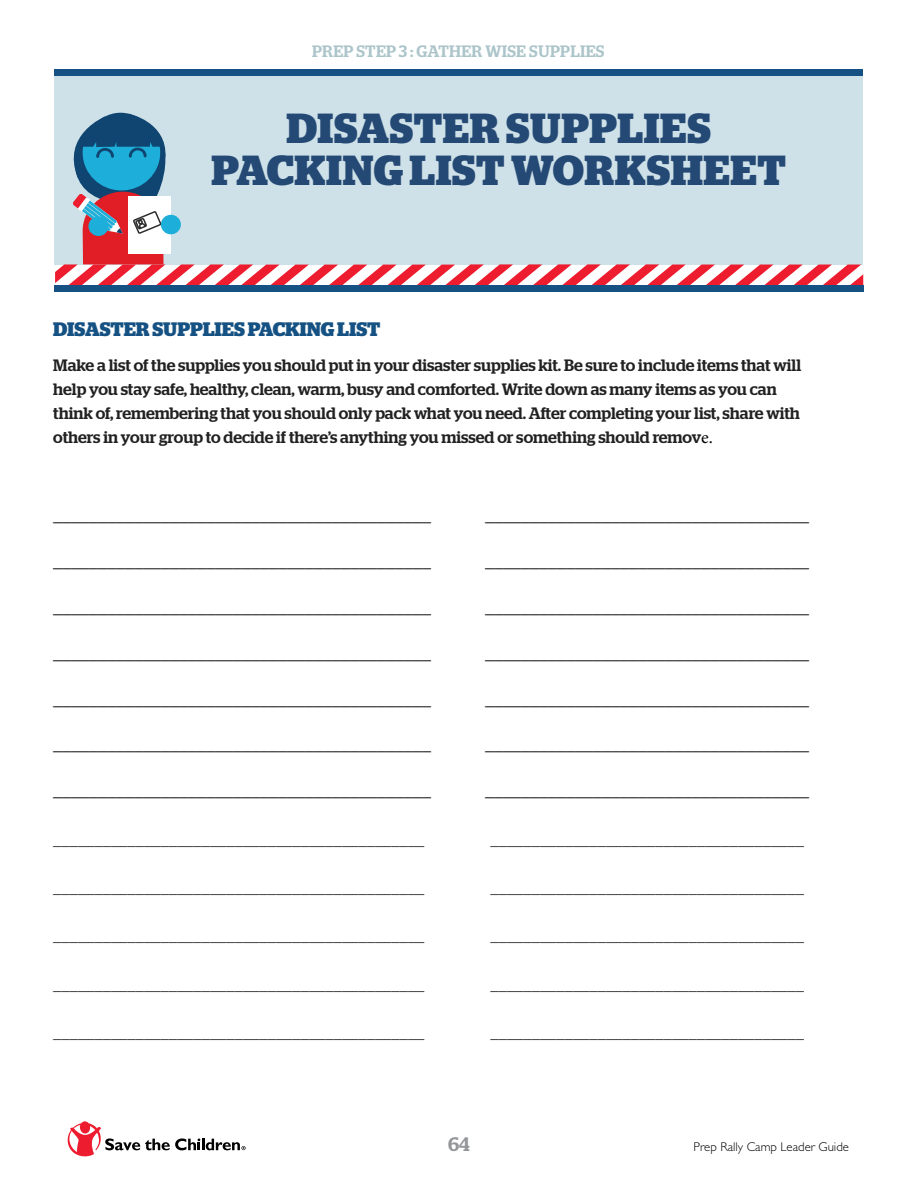
<style>
.page{position:relative;width:918px;height:1188px;background:#fff}
.page>*{position:absolute;margin:0;border:0;box-sizing:border-box;transform-origin:0 0}
.t1{font:700 42px/42px "Stag";letter-spacing:.02em;color:#244975;text-align:center}
.t2{font:700 19.5px "Stag";color:#155283}
.t3{font:500 19.5px "Stag";color:#939598}
.t4{font:18px "Minion Pro";color:#000}
.t5{font:16.5px "Minion Pro";color:#222121}
.t6{font:500 16.5px/24px "Stag";color:#222121}
.t7{font:500 16.5px "Stag";letter-spacing:.02em;color:#acc5ca}
.t8{font:300 12.75px "Gill Sans";color:#000}
.s1{font-family:"Minion Pro";font-weight:400;font-size:18px;color:#000}
</style>
<div class="page">
<div style="left:54px;top:285px;width:810px;height:7px;background:#155283"></div>
<div style="left:54px;top:70px;width:809px;height:6px;background:#155283"></div>
<svg style="left:55px;top:76px;width:808px;height:209px;background:#cbd2da"></svg>
<div style="left:161px;top:215px;width:20px;height:19px;background:#1dafd9;border-radius:50%"></div>
<svg style="left:68px;top:1121px;width:178px;height:36px"></svg>
<p class="t7" style="left:312px;top:42px;width:294px">PREP STEP 3 : GATHER WISE SUPPLIES</p>
<h1 class="t1" style="left:211px;top:107px;width:576px">DISASTER SUPPLIES<br>PACKING LIST WORKSHEET</h1>
<p class="t2" style="left:53px;top:318px;width:329px">DISASTER SUPPLIES PACKING LIST</p>
<p class="t6" style="left:53px;top:353px;width:750px">Make a list of the supplies you should put in your disaster supplies kit. Be sure to include items that will help you stay safe, healthy, clean, warm, busy and comforted. Write down as many items as you can think of, remembering that you should only pack what you need. After completing your list, share with others in your group to decide if there’s anything you missed or something should remov<span class="s1">e.</span></p>
<p class="t4" style="left:53px;top:503px;width:379px">__________________________________________</p>
<p class="t4" style="left:485px;top:503px;width:326px">____________________________________</p>
<p class="t4" style="left:53px;top:549px;width:379px">__________________________________________</p>
<p class="t4" style="left:485px;top:549px;width:326px">____________________________________</p>
<p class="t4" style="left:53px;top:595px;width:379px">__________________________________________</p>
<p class="t4" style="left:485px;top:595px;width:326px">____________________________________</p>
<p class="t4" style="left:53px;top:641px;width:379px">__________________________________________</p>
<p class="t4" style="left:485px;top:641px;width:326px">____________________________________</p>
<p class="t4" style="left:53px;top:687px;width:379px">__________________________________________</p>
<p class="t4" style="left:485px;top:687px;width:326px">____________________________________</p>
<p class="t4" style="left:53px;top:733px;width:379px">__________________________________________</p>
<p class="t4" style="left:485px;top:733px;width:326px">____________________________________</p>
<p class="t4" style="left:53px;top:779px;width:379px">__________________________________________</p>
<p class="t4" style="left:485px;top:779px;width:326px">____________________________________</p>
<p class="t5" style="left:53px;top:828px;width:373px">_____________________________________________</p>
<p class="t5" style="left:490px;top:828px;width:315px">______________________________________</p>
<p class="t5" style="left:53px;top:877px;width:373px">_____________________________________________</p>
<p class="t5" style="left:490px;top:877px;width:315px">______________________________________</p>
<p class="t5" style="left:53px;top:925px;width:373px">_____________________________________________</p>
<p class="t5" style="left:490px;top:925px;width:315px">______________________________________</p>
<p class="t5" style="left:53px;top:973px;width:373px">_____________________________________________</p>
<p class="t5" style="left:490px;top:973px;width:315px">______________________________________</p>
<p class="t5" style="left:53px;top:1022px;width:373px">_____________________________________________</p>
<p class="t5" style="left:490px;top:1022px;width:315px">______________________________________</p>
<p class="t3" style="left:448px;top:1132px;width:23px">64</p>
<p class="t8" style="left:694px;top:1139px;width:157px">Prep Rally Camp Leader Guide</p>
</div>
